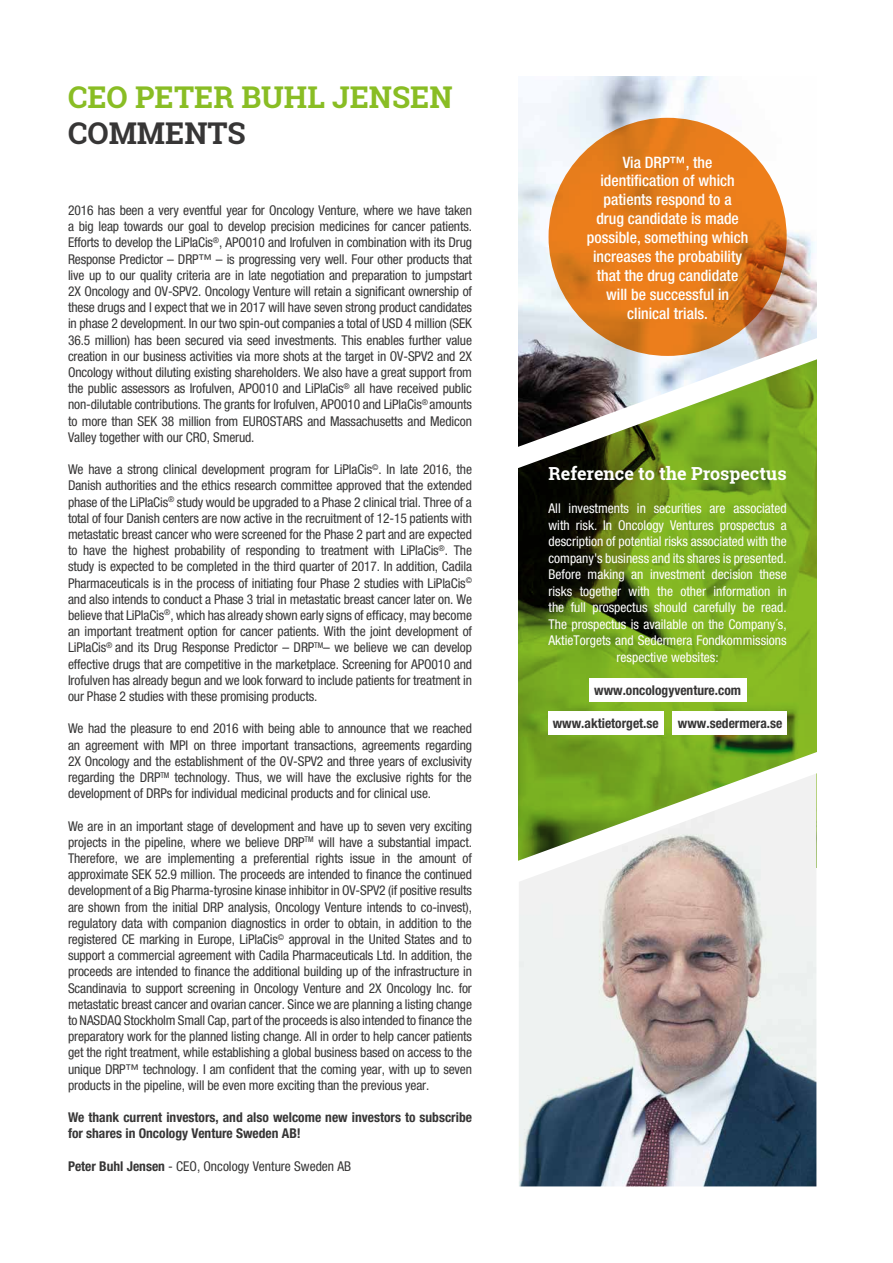
<style>
.page{position:relative;width:893px;height:1263px;background:#fff}
.page>*{position:absolute;margin:0;border:0;box-sizing:border-box;transform-origin:0 0}
.t1{font:700 30px "Roboto Slab";color:#89bd24}
.t2{font:700 30px "Roboto Slab";color:#373636}
.t3{font:700 18px "Roboto Slab";color:#fff}
.t4{font:500 condensed 15.75px/18.9px "Helvetica Neue";color:#fff;text-align:center}
.t5{font:condensed 13.5px/16.2px "Helvetica Neue";letter-spacing:-.01em;color:#373636;text-align:justify}
.t6{font:condensed 13.5px/16.5px "Helvetica Neue";color:#fff;text-align:center}
.t7{font:700 condensed 13.5px/16.2px "Helvetica Neue";color:#373636}
.s1{font-weight:700}
</style>
<div class="page">
<img style="left:519px;top:77px;width:297px;height:647px">
<svg style="left:518px;top:303px;width:299px;height:172px"></svg>
<div style="left:589px;top:679px;width:157px;height:23px;background:#fff"></div>
<div style="left:549px;top:711px;width:115px;height:24px;background:#fff"></div>
<div style="left:672px;top:711px;width:115px;height:24px;background:#fff"></div>
<svg style="left:549px;top:118px;width:238px;height:238px;background:#e2791b"></svg>
<img style="left:519px;top:889px;width:297px;height:297px">
<svg style="left:518px;top:724px;width:299px;height:165px"></svg>
<h1 class="t1" style="left:68px;top:77px;width:386px">CEO PETER BUHL JENSEN</h1>
<h1 class="t2" style="left:68px;top:113px;width:179px">COMMENTS</h1>
<p class="t5" style="left:68px;top:202px;width:406px">2016 has been a very eventful year for Oncology Venture, where we have taken a big leap towards our goal to develop precision medicines for cancer patients.<br>Efforts to develop the LiPlaCis<sup>®</sup>, APO010 and Irofulven in combination with its Drug Response Predictor – DRP™ – is progressing very well. Four other products that live up to our quality criteria are in late negotiation and preparation to jumpstart 2X Oncology and OV-SPV2. Oncology Venture will retain a significant ownership of these drugs and I expect that we in 2017 will have seven strong product candidates in phase 2 development. In our two spin-out companies a total of USD 4 million (SEK 36.5 million) has been secured via seed investments. This enables further value creation in our business activities via more shots at the target in OV-SPV2 and 2X Oncology without diluting existing shareholders. We also have a great support from the public assessors as Irofulven, APO010 and LiPlaCis<sup>®</sup> all have received public non-dilutable contributions. The grants for Irofulven, APO010 and LiPlaCis<sup>®</sup> amounts to more than SEK 38 million from EUROSTARS and Massachusetts and Medicon Valley together with our CRO, Smerud.</p>
<p class="t5" style="left:68px;top:461px;width:406px">We have a strong clinical development program for LiPlaCis<sup>©</sup>. In late 2016, the Danish authorities and the ethics research committee approved that the extended phase of the LiPlaCis<sup>®</sup> study would be upgraded to a Phase 2 clinical trial. Three of a total of four Danish centers are now active in the recruitment of 12-15 patients with metastatic breast cancer who were screened for the Phase 2 part and are expected to have the highest probability of responding to treatment with LiPlaCis<sup>®</sup>. The study is expected to be completed in the third quarter of 2017. In addition, Cadila Pharmaceuticals is in the process of initiating four Phase 2 studies with LiPlaCis<sup>© </sup>and also intends to conduct a Phase 3 trial in metastatic breast cancer later on. We believe that LiPlaCis<sup>®</sup>, which has already shown early signs of efficacy, may become an important treatment option for cancer patients. With the joint development of LiPlaCis<sup>®</sup> and its Drug Response Predictor – DRP<sup>TM</sup>– we believe we can develop effective drugs that are competitive in the marketplace. Screening for APO010 and Irofulven has already begun and we look forward to include patients for treatment in our Phase 2 studies with these promising products.</p>
<p class="t5" style="left:68px;top:720px;width:406px">We had the pleasure to end 2016 with being able to announce that we reached an agreement with MPI on three important transactions, agreements regarding 2X Oncology and the establishment of the OV-SPV2 and three years of exclusivity regarding the DRP<sup>TM</sup> technology. Thus, we will have the exclusive rights for the development of DRPs for individual medicinal products and for clinical use.</p>
<p class="t5" style="left:68px;top:818px;width:405px">We are in an important stage of development and have up to seven very exciting projects in the pipeline, where we believe DRP<sup>TM</sup> will have a substantial impact.<br>Therefore, we are implementing a preferential rights issue in the amount of approximate SEK 52.9 million. The proceeds are intended to finance the continued development of a Big Pharma-tyrosine kinase inhibitor in OV-SPV2 (if positive results are shown from the initial DRP analysis, Oncology Venture intends to co-invest), regulatory data with companion diagnostics in order to obtain, in addition to the registered CE marking in Europe, LiPlaCis<sup>©</sup> approval in the United States and to support a commercial agreement with Cadila Pharmaceuticals Ltd. In addition, the proceeds are intended to finance the additional building up of the infrastructure in Scandinavia to support screening in Oncology Venture and 2X Oncology Inc. for metastatic breast cancer and ovarian cancer. Since we are planning a listing change to NASDAQ Stockholm Small Cap, part of the proceeds is also intended to finance the preparatory work for the planned listing change. All in order to help cancer patients get the right treatment, while establishing a global business based on access to the unique DRP™ technology. I am confident that the coming year, with up to seven products in the pipeline, will be even more exciting than the previous year.</p>
<p class="t7" style="left:68px;top:1109px;width:405px">We thank current investors, and also welcome new investors to subscribe for shares in Oncology Venture Sweden AB!</p>
<p class="t5" style="left:68px;top:1158px;width:285px"><span class="s1">Peter Buhl Jensen</span> - CEO, Oncology Venture Sweden AB</p>
<p class="t4" style="left:587px;top:152px;width:163px">Via DRP™, the identification of which patients respond to a<br>drug candidate is made possible, something which increases the probability that the drug candidate will be successful in clinical trials.</p>
<h2 class="t3" style="left:549px;top:461px;width:240px">Reference to the Prospectus</h2>
<p class="t6" style="left:549px;top:500px;width:240px">All investments in securities are associated with risk. In Oncology Ventures prospectus a description of potential risks associated with the company's business and its shares is presented.<br>Before making an investment decision these risks together with the other information in the full prospectus should carefully be read.<br>The prospectus is available on the Company´s, AktieTorgets and Sedermera Fondkommissions respective websites:</p>
<p class="t7" style="left:594px;top:682px;width:148px">www.oncologyventure.com</p>
<p class="t7" style="left:553px;top:715px;width:107px">www.aktietorget.se</p>
<p class="t7" style="left:678px;top:715px;width:106px">www.sedermera.se</p>
</div>
